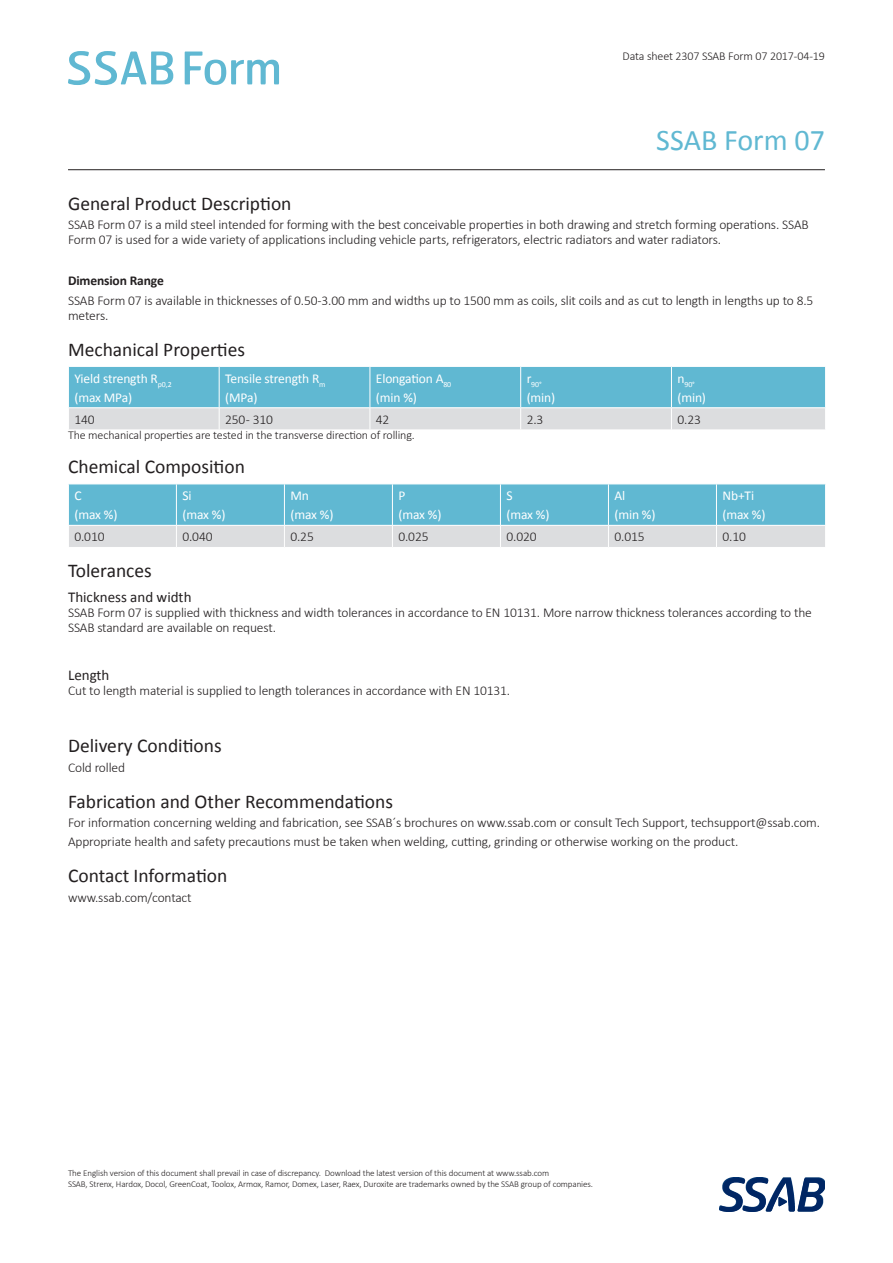
<style>
.page{position:relative;width:893px;height:1263px;background:#fff}
.page>*{position:absolute;margin:0;border:0;box-sizing:border-box;transform-origin:0 0}
.Product_name{font:30px "Calibri";color:#60b8d2}
.Heading{font:19.5px "Calibri";color:#231f20}
.Sub_heading{font:15px "Calibri";color:#231f20}
.Body_text{font:300 13.5px/15px "Calibri";letter-spacing:-.01em;color:#231f20}
.Table_heading{font:13.5px "Calibri";letter-spacing:-.01em;color:#fff}
.Table_text{font:300 13.5px "Calibri";letter-spacing:-.01em;color:#231f20}
.Body_text-2{font:700 13.5px "Calibri";letter-spacing:-.01em;color:#231f20}
.Foot_note{font:300 12px "Calibri";letter-spacing:-.01em;color:#231f20}
.t1{font:300 9px "Calibri";letter-spacing:-.01em;color:#231f20}
.Table_heading-2{font:7.8px "Calibri";color:#fff}
</style>
<div class="page">
<hr style="left:68px;top:169px;width:757px;height:1px;background:#231f20">
<svg style="left:68px;top:51px;width:105px;height:34px"></svg>
<svg style="left:185px;top:52px;width:94px;height:33px"></svg>
<svg style="left:720px;top:1178px;width:105px;height:34px"></svg>
<svg style="left:68px;top:366px;width:758px;height:64px;background:#8fc7d8"></svg>
<hr style="left:671px;top:429px;width:155px;height:1px;background:#fff">
<svg style="left:68px;top:484px;width:758px;height:63px;background:#8ec6d7"></svg>
<p class="Foot_note" style="left:623px;top:49px;width:204px">Data sheet 2307 SSAB Form 07 2017-04-19</p>
<p class="Product_name" style="left:656px;top:119px;width:170px">SSAB Form 07</p>
<p class="Heading" style="left:68px;top:190px;width:225px">General Product Description</p>
<p class="Body_text" style="left:68px;top:217px;width:742px">SSAB Form 07 is a mild steel intended for forming with the best conceivable properties in both drawing and stretch forming operations. SSAB<br>Form 07 is used for a wide variety of applications including vehicle parts, refrigerators, electric radiators and water radiators.</p>
<p class="Body_text-2" style="left:68px;top:271px;width:97px">Dimension Range</p>
<p class="Body_text" style="left:68px;top:292px;width:747px">SSAB Form 07 is available in thicknesses of 0.50-3.00 mm and widths up to 1500 mm as coils, slit coils and as cut to length in lengths up to 8.5 meters.</p>
<p class="Heading" style="left:68px;top:336px;width:179px">Mechanical Properties</p>
<p class="Table_heading" style="left:74px;top:369px;width:99px">Yield strength R<sub>p0,2</sub></p>
<p class="Table_heading" style="left:74px;top:388px;width:59px">(max MPa)</p>
<p class="Table_heading" style="left:376px;top:369px;width:77px">Elongation A<sub>80</sub></p>
<p class="Table_heading" style="left:376px;top:388px;width:43px">(min %)</p>
<p class="Table_heading" style="left:225px;top:369px;width:102px">Tensile strength R<sub>m</sub></p>
<p class="Table_heading" style="left:225px;top:388px;width:34px">(MPa)</p>
<p class="Table_heading-2" style="left:527px;top:379px;width:17px"><sup>r</sup>90°</p>
<p class="Table_heading" style="left:527px;top:388px;width:30px">(min)</p>
<p class="Table_heading-2" style="left:677px;top:379px;width:19px"><sup>n</sup>90°</p>
<p class="Table_heading" style="left:677px;top:388px;width:30px">(min)</p>
<p class="Table_text" style="left:74px;top:411px;width:22px">140</p>
<p class="Table_text" style="left:225px;top:411px;width:49px">250 - 310</p>
<p class="Table_text" style="left:376px;top:411px;width:15px">42</p>
<p class="Table_text" style="left:527px;top:411px;width:18px">2.3</p>
<p class="Table_text" style="left:677px;top:411px;width:25px">0.23</p>
<p class="Foot_note" style="left:68px;top:428px;width:348px">The mechanical properties are tested in the transverse direction of rolling.</p>
<p class="Heading" style="left:68px;top:453px;width:178px">Chemical Composition</p>
<p class="Table_heading" style="left:74px;top:486px;width:9px">C</p>
<p class="Table_heading" style="left:74px;top:505px;width:45px">(max %)</p>
<p class="Table_heading" style="left:614px;top:486px;width:12px">Al</p>
<p class="Table_heading" style="left:614px;top:505px;width:43px">(min %)</p>
<p class="Table_heading" style="left:182px;top:486px;width:11px">Si</p>
<p class="Table_heading" style="left:182px;top:505px;width:45px">(max %)</p>
<p class="Table_heading" style="left:506px;top:486px;width:8px">S</p>
<p class="Table_heading" style="left:506px;top:505px;width:45px">(max %)</p>
<p class="Table_heading" style="left:290px;top:486px;width:20px">Mn</p>
<p class="Table_heading" style="left:290px;top:505px;width:45px">(max %)</p>
<p class="Table_heading" style="left:398px;top:486px;width:8px">P</p>
<p class="Table_heading" style="left:398px;top:505px;width:45px">(max %)</p>
<p class="Table_heading" style="left:722px;top:486px;width:33px">Nb+Ti</p>
<p class="Table_heading" style="left:722px;top:505px;width:45px">(max %)</p>
<p class="Table_text" style="left:74px;top:529px;width:32px">0.010</p>
<p class="Table_text" style="left:182px;top:529px;width:32px">0.040</p>
<p class="Table_text" style="left:290px;top:529px;width:25px">0.25</p>
<p class="Table_text" style="left:398px;top:529px;width:32px">0.025</p>
<p class="Table_text" style="left:506px;top:529px;width:32px">0.020</p>
<p class="Table_text" style="left:614px;top:529px;width:32px">0.015</p>
<p class="Table_text" style="left:722px;top:529px;width:25px">0.10</p>
<p class="Heading" style="left:68px;top:557px;width:85px">Tolerances</p>
<p class="Sub_heading" style="left:68px;top:587px;width:125px">Thickness and width</p>
<p class="Body_text" style="left:68px;top:605px;width:745px">SSAB Form 07 is supplied with thickness and width tolerances in accordance to EN 10131. More narrow thickness tolerances according to the<br>SSAB standard are available on request.</p>
<p class="Sub_heading" style="left:68px;top:664px;width:43px">Length</p>
<p class="Body_text" style="left:68px;top:682px;width:444px">Cut to length material is supplied to length tolerances in accordance with EN 10131.</p>
<p class="Heading" style="left:68px;top:732px;width:155px">Delivery Conditions</p>
<p class="Body_text" style="left:68px;top:759px;width:59px">Cold rolled</p>
<p class="Heading" style="left:68px;top:788px;width:326px">Fabrication and Other Recommendations</p>
<p class="Body_text" style="left:68px;top:815px;width:754px">For information concerning welding and fabrication, see SSAB´s brochures on www.ssab.com or consult Tech Support, techsupport@ssab.com.</p>
<p class="Body_text" style="left:68px;top:834px;width:672px">Appropriate health and safety precautions must be taken when welding, cutting, grinding or otherwise working on the product.</p>
<p class="Heading" style="left:68px;top:862px;width:161px">Contact Information</p>
<p class="Body_text" style="left:68px;top:889px;width:125px">www.ssab.com/contact</p>
<p class="t1" style="left:68px;top:1167px;width:483px">The English version of this document shall prevail in case of discrepancy. Download the latest version of this document at www.ssab.com</p>
<p class="t1" style="left:68px;top:1178px;width:527px">SSAB, Strenx, Hardox, Docol, GreenCoat, Toolox, Armox, Ramor, Domex, Laser, Raex, Duroxite are trademarks owned by the SSAB group of companies.</p>
</div>
